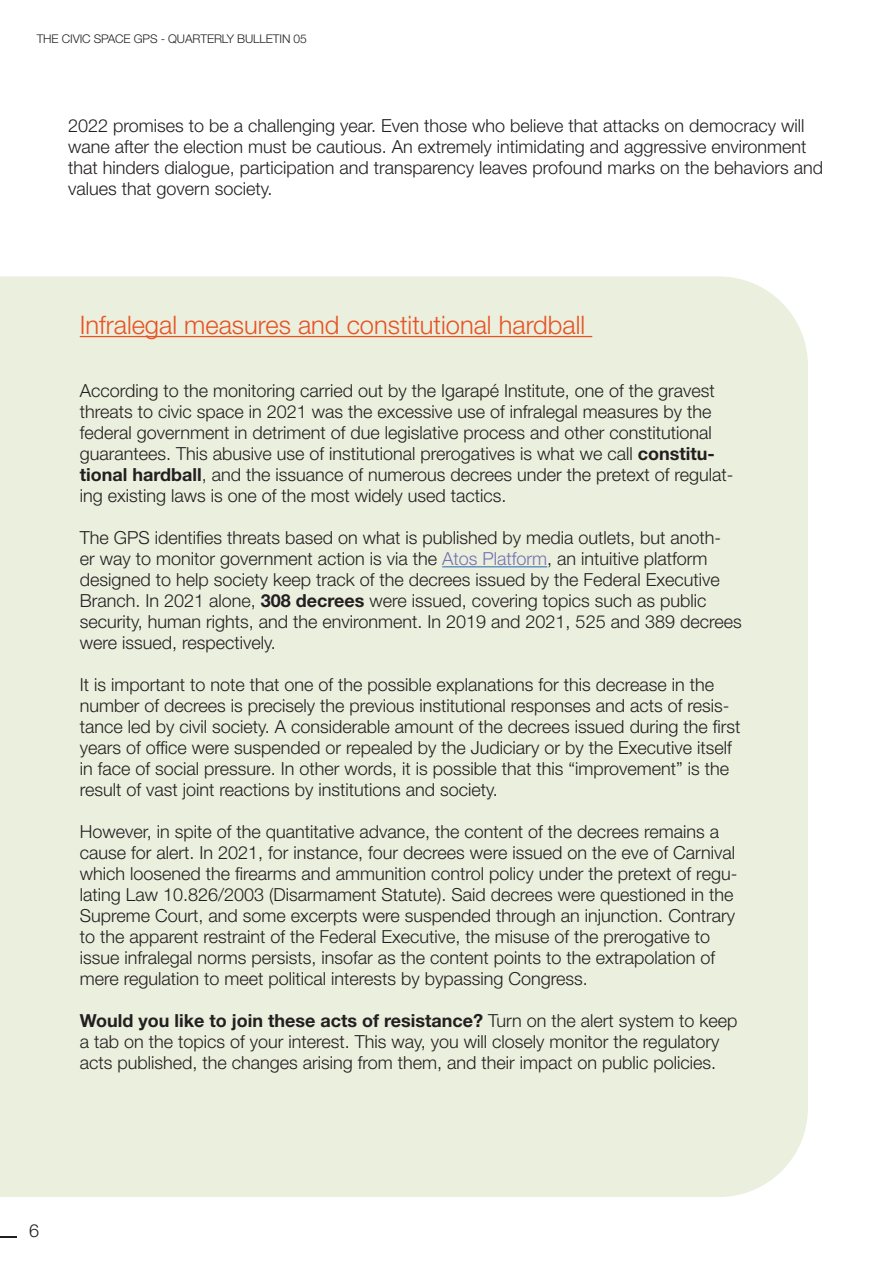
<style>
.page{position:relative;width:893px;height:1263px;background:#fff}
.page>*{position:absolute;margin:0;border:0;box-sizing:border-box;transform-origin:0 0}
.t1{font:300 25.5px "Helvetica Neue LT Std";color:#e75324}
.t2{font:300 18px/21px "Helvetica Neue LT Std";color:#231f20}
.t3{font:300 12px "Helvetica Neue LT Std";letter-spacing:-.01em;color:#231f20}
.s1{font-weight:700}
.s2{color:#7371b4}
</style>
<div class="page">
<svg style="left:0;top:1236px;width:17px;height:1px"></svg>
<div style="left:0;top:276px;width:808px;height:921px;background:#ebefde"></div>
<hr style="left:80px;top:336px;width:512px;height:1px;background:#e75324">
<hr style="left:442px;top:566px;width:105px;height:1px;background:#2865b1">
<p class="t3" style="left:37px;top:31px;width:272px">THE CIVIC SPACE GPS - QUARTERLY BULLETIN 05</p>
<p class="t2" style="left:68px;top:115px;width:757px">2022 promises to be a challenging year. Even those who believe that attacks on democracy will wane after the election must be cautious. An extremely intimidating and aggressive environment that hinders dialogue, participation and transparency leaves profound marks on the behaviors and values that govern society.</p>
<p class="t1" style="left:80px;top:309px;width:507px">Infralegal measures and constitutional hardball</p>
<p class="t2" style="left:80px;top:380px;width:655px">According to the monitoring carried out by the Igarapé Institute, one of the gravest threats to civic space in 2021 was the excessive use of infralegal measures by the federal government in detriment of due legislative process and other constitutional guarantees. This abusive use of institutional prerogatives is what we call <span class="s1">constitu&shy;tional hardball</span>, and the issuance of numerous decrees under the pretext of regulat&shy;ing existing laws is one of the most widely used tactics.</p>
<p class="t2" style="left:80px;top:527px;width:663px">The GPS identifies threats based on what is published by media outlets, but anoth-<br>er way to monitor government action is via the <span class="s2">Atos Platform</span>, an intuitive platform designed to help society keep track of the decrees issued by the Federal Executive Branch. In 2021 alone, <span class="s1">308 decrees</span> were issued, covering topics such as public security, human rights, and the environment. In 2019 and 2021, 525 and 389 decrees were issued, respectively.</p>
<p class="t2" style="left:80px;top:674px;width:662px">It is important to note that one of the possible explanations for this decrease in the number of decrees is precisely the previous institutional responses and acts of resis&shy;tance led by civil society. A considerable amount of the decrees issued during the first years of office were suspended or repealed by the Judiciary or by the Executive itself in face of social pressure. In other words, it is possible that this “improvement” is the result of vast joint reactions by institutions and society.</p>
<p class="t2" style="left:80px;top:821px;width:659px">However, in spite of the quantitative advance, the content of the decrees remains a cause for alert. In 2021, for instance, four decrees were issued on the eve of Carnival which loosened the firearms and ammunition control policy under the pretext of regu&shy;lating Law 10.826/2003 (Disarmament Statute). Said decrees were questioned in the Supreme Court, and some excerpts were suspended through an injunction. Contrary to the apparent restraint of the Federal Executive, the misuse of the prerogative to issue infralegal norms persists, insofar as the content points to the extrapolation of mere regulation to meet political interests by bypassing Congress.</p>
<p class="t2" style="left:80px;top:1010px;width:659px"><span class="s1">Would you like to join these acts of resistance?</span> Turn on the alert system to keep a tab on the topics of your interest. This way, you will closely monitor the regulatory acts published, the changes arising from them, and their impact on public policies.</p>
<p class="t2" style="left:29px;top:1220px;width:12px">6</p>
</div>
